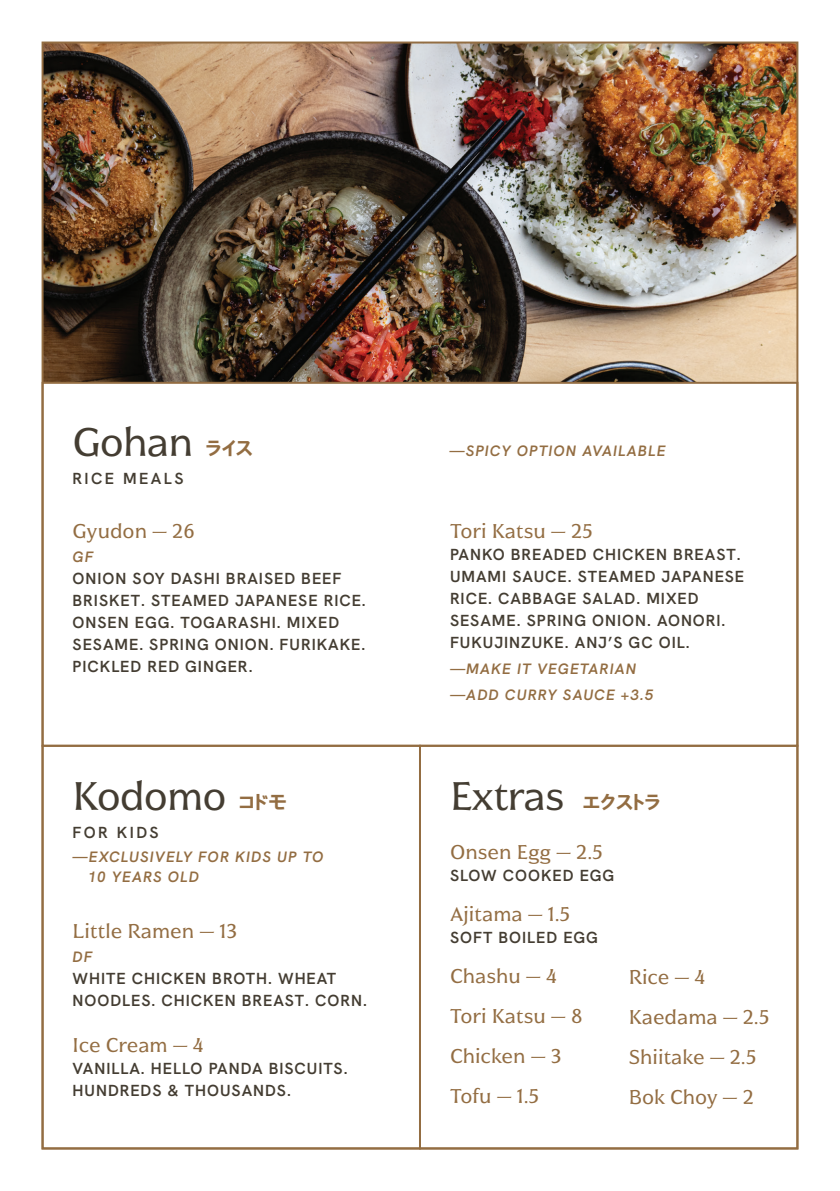
<style>
.page{position:relative;width:840px;height:1191px;background:#fff}
.page>*{position:absolute;margin:0;border:0;box-sizing:border-box;transform-origin:0 0}
.t1{font:40px "Civane Nor Reg";letter-spacing:-.025em;color:#443d32}
.t2{font:20px/40px "Civane Nor Reg";color:#936d42}
.t3{font:20px "Cookie Run OTF";color:#936d42}
.t4{font:600 16px/22px "Hanken Grotesk";letter-spacing:.06em;color:#443d32}
.t5{font:600 16px "Hanken Grotesk";letter-spacing:.15em;color:#443d32}
.t6{font:italic 600 15px/26px "Hanken Grotesk";letter-spacing:.075em;color:#936d42}
.s1{font-family:"Cookie Run OTF";font-size:20px;color:#936d42}
</style>
<div class="page">
<img style="left:45px;top:45px;width:750px;height:337px">
<div style="left:42px;top:745px;width:379px;height:404px;border:2px solid #936d42"></div>
<div style="left:419px;top:745px;width:379px;height:404px;border:2px solid #936d42"></div>
<h1 class="t1" style="left:73px;top:417px;width:122px">Gohan</h1>
<p class="t3" style="left:205px;top:433px;width:48px">ライス</p>
<p class="t5" style="left:73px;top:468px;width:112px">RICE MEALS</p>
<p class="t2" style="left:73px;top:510px;width:123px">Gyudon — 26</p>
<p class="t6" style="left:73px;top:543px;width:22px">GF</p>
<p class="t4" style="left:73px;top:567px;width:294px">ONION SOY DASHI BRAISED BEEF<br>BRISKET. STEAMED JAPANESE RICE.<br>ONSEN EGG. TOGARASHI. MIXED<br>SESAME. SPRING ONION. FURIKAKE.<br>PICKLED RED GINGER.</p>
<h1 class="t1" style="left:73px;top:771px;width:155px">Kodomo</h1>
<p class="t3" style="left:239px;top:787px;width:49px">コドモ</p>
<p class="t4" style="left:73px;top:821px;width:87px">FOR KIDS</p>
<p class="t6" style="left:88px;top:846px;width:237px;line-height:20px;text-indent:-15px">—EXCLUSIVELY FOR KIDS UP TO<br>10 YEARS OLD</p>
<p class="t2" style="left:73px;top:910px;width:166px">Little Ramen — 13</p>
<p class="t6" style="left:73px;top:943px;width:21px">DF</p>
<p class="t4" style="left:73px;top:967px;width:295px">WHITE CHICKEN BROTH. WHEAT<br>NOODLES. CHICKEN BREAST. CORN.</p>
<p class="t2" style="left:73px;top:1024px;width:133px">Ice Cream — 4</p>
<p class="t4" style="left:73px;top:1057px;width:276px">VANILLA. HELLO PANDA BISCUITS.<br>HUNDREDS &amp; THOUSANDS.</p>
<p class="t6" style="left:449px;top:437px;width:217px">—SPICY OPTION AVAILABLE</p>
<p class="t2" style="left:450px;top:510px;width:144px">Tori Katsu — 25</p>
<p class="t4" style="left:450px;top:543px;width:295px">PANKO BREADED CHICKEN BREAST.<br>UMAMI SAUCE. STEAMED JAPANESE<br>RICE. CABBAGE SALAD. MIXED<br>SESAME. SPRING ONION. AONORI.<br>FUKUJINZUKE. ANJ’S GC OIL.</p>
<p class="t6" style="left:450px;top:655px;width:204px">—MAKE IT VEGETARIAN —ADD CURRY SAUCE +3.5</p>
<h1 class="t1" style="left:450px;top:771px;width:212px">Extras <span class="s1">エクストラ</span></h1>
<p class="t2" style="left:450px;top:831px;width:154px">Onsen Egg — 2.5</p>
<p class="t4" style="left:450px;top:864px;width:166px">SLOW COOKED EGG</p>
<p class="t2" style="left:450px;top:893px;width:122px">Ajitama — 1.5</p>
<p class="t4" style="left:450px;top:926px;width:149px">SOFT BOILED EGG</p>
<p class="t2" style="left:450px;top:955px;width:134px">Chashu — 4<br>Tori Katsu — 8<br>Chicken — 3<br>Tofu — 1.5</p>
<p class="t2" style="left:628px;top:956px;width:142px">Rice — 4<br>Kaedama — 2.5<br>Shiitake — 2.5<br>Bok Choy — 2</p>
</div>
